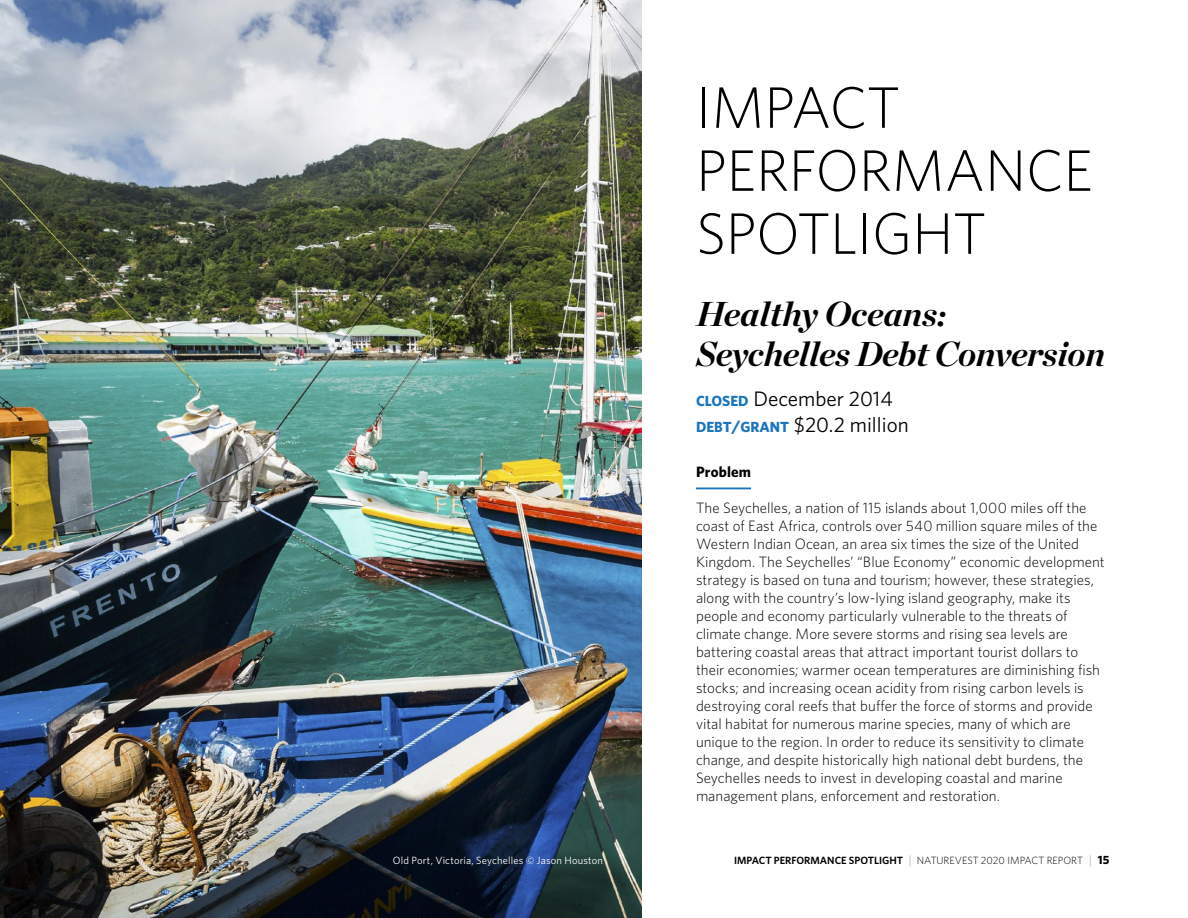
<style>
.page{position:relative;width:1188px;height:918px;background:#fff}
.page>*{position:absolute;margin:0;border:0;box-sizing:border-box;transform-origin:0 0}
.t1{font:300 58.5px/63px "Whitney";letter-spacing:-.005em;color:#000}
.t2{font:italic 700 34.5px/40.5px "Chronicle Display";letter-spacing:-.01em;color:#000}
.t3{font:21px/25.2px "Whitney";color:#000}
.t4{font:300 15px/18px "Whitney";color:#000}
.t5{font:700 15px "Whitney";letter-spacing:.01em;color:#000}
.t6{font:600 10.5px "Whitney";color:#000}
.t7{font:10.5px "Whitney";letter-spacing:.02em;color:#fff}
.s1{font-weight:700;font-size:14.7px;color:#1b75bc}
.s2{font-weight:700;font-size:16.5px;color:#1b75bc}
.s3{font-weight:300;font-size:12px;color:#939598}
.s4{font-weight:300}
.s5{font-weight:700;font-size:12px}
</style>
<div class="page">
<img style="left:0;top:0;width:642px;height:918px">
<hr style="left:696px;top:488px;width:55px;height:1px;background:#1b75bc">
<p class="t7" style="left:393px;top:853px;width:212px">Old Port, Victoria, Seychelles © Jason Houston</p>
<h1 class="t1" style="left:696px;top:74px;width:399px">IMPACT<br>PERFORMANCE<br>SPOTLIGHT</h1>
<h2 class="t2" style="left:696px;top:290px;width:411px">Healthy Oceans:<br>Seychelles Debt Conversion</h2>
<h3 class="t3" style="left:696px;top:386px;width:214px"><span class="s1">CLOSED</span> December 2014<br><span class="s1">DEBT</span><span class="s2">/</span><span class="s1">GRANT</span> $20.2 million</h3>
<p class="t5" style="left:696px;top:462px;width:57px">Problem</p>
<p class="t4" style="left:696px;top:498px;width:410px">The Seychelles, a nation of 115 islands about 1,000 miles off the coast of East Africa, controls over 540 million square miles of the Western Indian Ocean, an area six times the size of the United Kingdom. The Seychelles’ “Blue Economy” economic development strategy is based on tuna and tourism; however, these strategies, along with the country’s low-lying island geography, make its people and economy particularly vulnerable to the threats of climate change. More severe storms and rising sea levels are battering coastal areas that attract important tourist dollars to their economies; warmer ocean temperatures are diminishing fish stocks; and increasing ocean acidity from rising carbon levels is destroying coral reefs that buffer the force of storms and provide vital habitat for numerous marine species, many of which are unique to the region. In order to reduce its sensitivity to climate change, and despite historically high national debt burdens, the Seychelles needs to invest in developing coastal and marine management plans, enforcement and restoration.</p>
<p class="t6" style="left:734px;top:853px;width:377px">IMPACT PERFORMANCE SPOTLIGHT <span class="s3">|</span> <span class="s4">NATUREVEST 2020 IMPACT REPORT</span> <span class="s3">|</span> <span class="s5">15</span></p>
</div>
